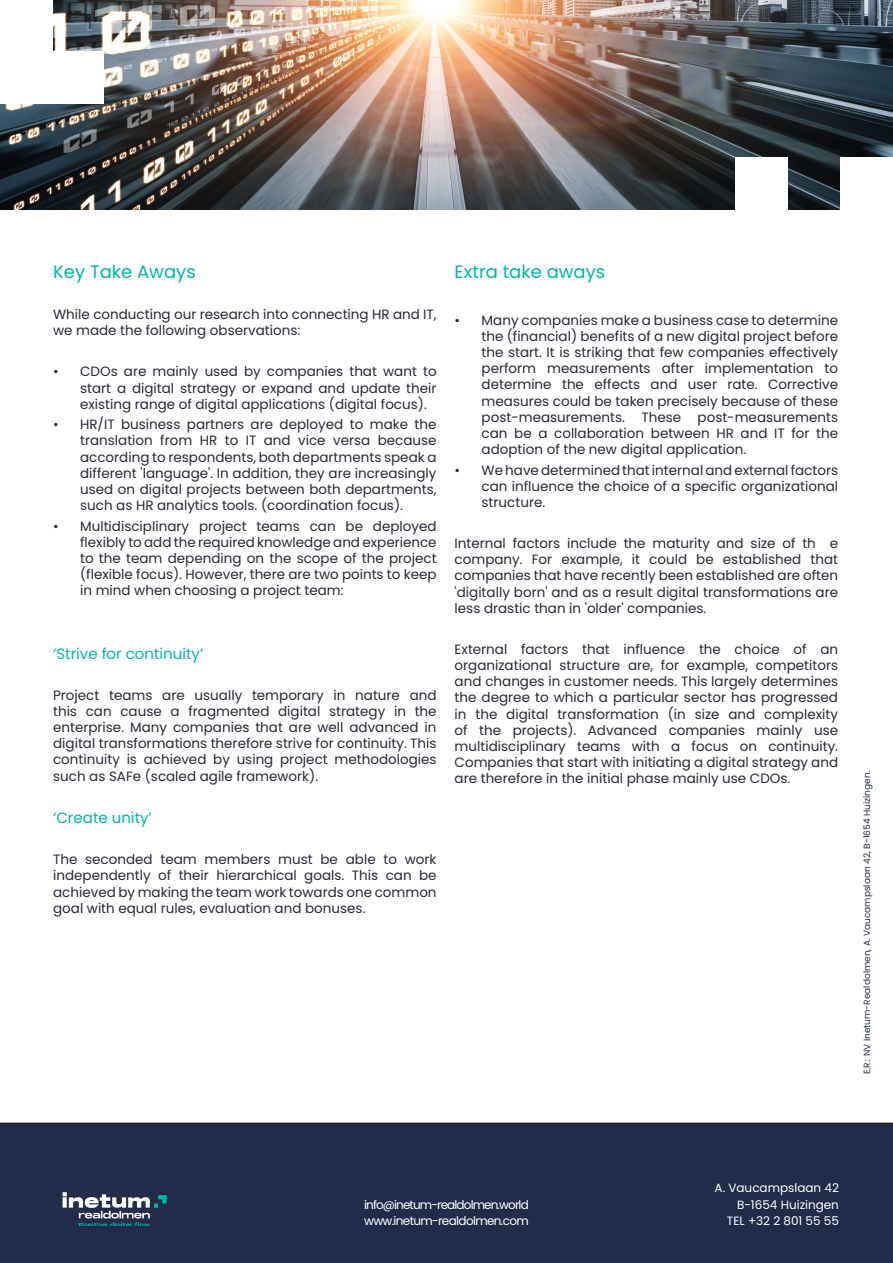
<style>
.page{position:relative;width:893px;height:1263px;background:#fff}
.page>*{position:absolute;margin:0;border:0;box-sizing:border-box;transform-origin:0 0}
.Title_content{font:18px "Poppins";color:#00b5ac}
.Title_content-2{font:15px "Poppins";color:#00b5ac}
.Title_content-3{font:13.5px/16.2px "Poppins";color:#272936;text-align:justify}
.t1{font:12px "Poppins";color:#fff}
.t2{font:12px "Poppins";letter-spacing:-.075em;color:#fff}
.t3{font:12px "Poppins";letter-spacing:-.055em;color:#fff}
.Content{font:9px "Poppins";color:#212c4a}
</style>
<div class="page">
<div style="left:0;top:1123px;width:893px;height:140px;background:#212c4a"></div>
<img style="left:54px;top:1185px;width:120px;height:41px">
<img style="left:0;top:0;width:893px;height:210px">
<div style="left:0;top:0;width:52px;height:52px;background:#fff"></div>
<div style="left:52px;top:52px;width:52px;height:52px;background:#fff"></div>
<div style="left:0;top:52px;width:52px;height:52px;background:#fff"></div>
<div style="left:736px;top:158px;width:52px;height:52px;background:#fff"></div>
<div style="left:841px;top:158px;width:52px;height:52px;background:#fff"></div>
<p class="Title_content" style="left:53px;top:262px;width:144px">Key Take Aways</p>
<p class="Title_content-3" style="left:53px;top:306px;width:385px">While conducting our research into connecting HR and IT, we made the following observations:</p>
<p class="Title_content-3" style="left:80px;top:364px;width:358px;text-indent:-27px">• CDOs are mainly used by companies that want to start a digital strategy or expand and update their existing range of digital applications (digital focus).</p>
<p class="Title_content-3" style="left:80px;top:416px;width:358px;text-indent:-27px">• HR/IT business partners are deployed to make the translation from HR to IT and vice versa because according to respondents, both departments speak a different 'language'. In addition, they are increasingly used on digital projects between both departments, such as HR analytics tools. (coordination focus).</p>
<p class="Title_content-3" style="left:80px;top:518px;width:358px;text-indent:-27px">• Multidisciplinary project teams can be deployed flexibly to add the required knowledge and experience to the team depending on the scope of the project (flexible focus). However, there are two points to keep in mind when choosing a project team:</p>
<p class="Title_content-2" style="left:53px;top:645px;width:152px">‘Strive for continuity’</p>
<p class="Title_content-3" style="left:53px;top:687px;width:385px">Project teams are usually temporary in nature and this can cause a fragmented digital strategy in the enterprise. Many companies that are well advanced in digital transformations therefore strive for continuity. This continuity is achieved by using project methodologies such as SAFe (scaled agile framework).</p>
<p class="Title_content-2" style="left:53px;top:809px;width:100px">‘Create unity’</p>
<p class="Title_content-3" style="left:53px;top:851px;width:385px">The seconded team members must be able to work independently of their hierarchical goals. This can be achieved by making the team work towards one common goal with equal rules, evaluation and bonuses.</p>
<p class="Title_content" style="left:455px;top:262px;width:152px">Extra take aways</p>
<p class="Title_content-3" style="left:482px;top:312px;width:358px;text-indent:-27px">• Many companies make a business case to determine the (financial) benefits of a new digital project before the start. It is striking that few companies effectively perform measurements after implementation to determine the effects and user rate. Corrective measures could be taken precisely because of these post-measurements. These post-measurements can be a collaboration between HR and IT for the adoption of the new digital application.</p>
<p class="Title_content-3" style="left:482px;top:462px;width:358px;text-indent:-27px">• We have determined that internal and external factors can influence the choice of a specific organizational structure.</p>
<p class="Title_content-3" style="left:455px;top:535px;width:385px">Internal factors include the maturity and size of th e company. For example, it could be established that companies that have recently been established are often 'digitally born' and as a result digital transformations are less drastic than in 'older' companies.</p>
<p class="Title_content-3" style="left:455px;top:641px;width:385px">External factors that influence the choice of an organizational structure are, for example, competitors and changes in customer needs. This largely determines the degree to which a particular sector has progressed in the digital transformation (in size and complexity of the projects). Advanced companies mainly use multidisciplinary teams with a focus on continuity.<br>Companies that start with initiating a digital strategy and are therefore in the initial phase mainly use CDOs.</p>
<p class="Content" style="left:862px;top:1074px;width:305px;rotate:-90deg">E.R.: NV Inetum-Realdolmen, A. Vaucampslaan 42, B-1654 Huizingen.</p>
<p class="t2" style="left:364px;top:1198px;width:166px">info@inetum-realdolmen.world</p>
<p class="t3" style="left:364px;top:1214px;width:166px">www.inetum-realdolmen.com</p>
<p class="t1" style="left:715px;top:1181px;width:126px">A. Vaucampslaan 42</p>
<p class="t1" style="left:737px;top:1198px;width:103px">B-1654 Huizingen</p>
<p class="t1" style="left:727px;top:1214px;width:114px">TEL +32 2 801 55 55</p>
</div>
